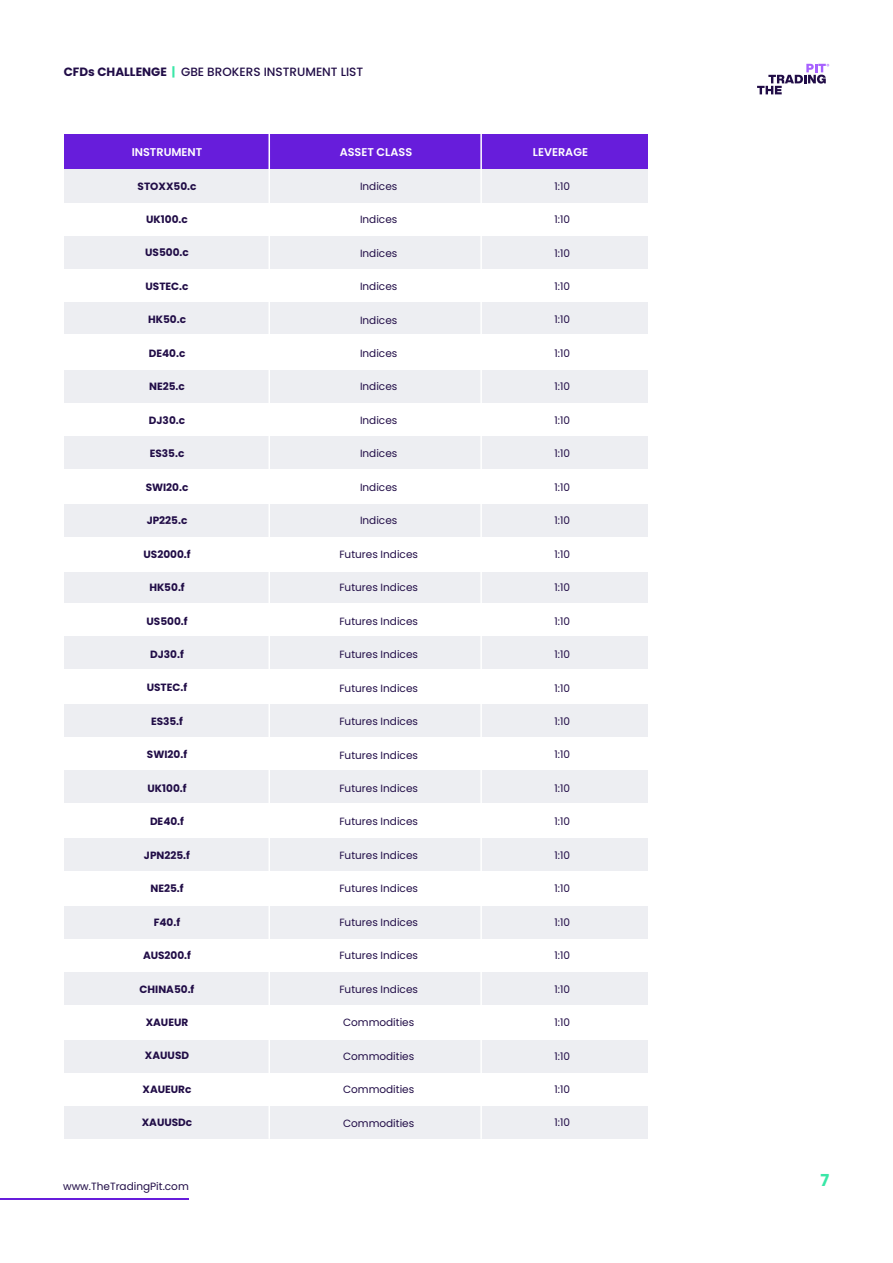
<style>
.page{position:relative;width:893px;height:1263px;background:#fff}
.page>*{position:absolute;margin:0;border:0;box-sizing:border-box;transform-origin:0 0}
.t1{font:700 16.5px "Poppins";color:#3ae7a7}
.t2{font:500 12px "Poppins";color:#210d47}
.t3{font:600 11.25px "Poppins";color:#fff}
.t4{font:10.5px "Poppins";color:#210d47}
.t5{font:700 10.5px "Poppins";color:#210d47}
.s1{font-weight:700}
.s2{font-weight:700;color:#3ae7a7}
</style>
<div class="page">
<svg style="left:757px;top:64px;width:72px;height:30px"></svg>
<hr style="left:0;top:1198px;width:189px;height:1px;background:#671ddb">
<div style="left:64px;top:370px;width:583px;height:33px;background:#edeef2"></div>
<div style="left:64px;top:704px;width:583px;height:33px;background:#edeef2"></div>
<div style="left:64px;top:1040px;width:583px;height:33px;background:#edeef2"></div>
<div style="left:64px;top:504px;width:583px;height:32px;background:#edeef2"></div>
<div style="left:64px;top:838px;width:583px;height:33px;background:#edeef2"></div>
<div style="left:64px;top:436px;width:583px;height:32px;background:#edeef2"></div>
<div style="left:64px;top:770px;width:583px;height:33px;background:#edeef2"></div>
<div style="left:64px;top:1106px;width:583px;height:33px;background:#edeef2"></div>
<div style="left:64px;top:169px;width:583px;height:33px;background:#edeef2"></div>
<div style="left:64px;top:236px;width:583px;height:33px;background:#edeef2"></div>
<div style="left:64px;top:570px;width:583px;height:33px;background:#edeef2"></div>
<div style="left:64px;top:906px;width:583px;height:33px;background:#edeef2"></div>
<div style="left:64px;top:301px;width:583px;height:33px;background:#edeef2"></div>
<div style="left:64px;top:636px;width:583px;height:33px;background:#edeef2"></div>
<div style="left:64px;top:972px;width:583px;height:33px;background:#edeef2"></div>
<div style="left:64px;top:537px;width:583px;height:35px;background:#fff"></div>
<div style="left:64px;top:134px;width:583px;height:34px;background:#671ddb"></div>
<hr style="left:269px;top:134px;width:1px;height:1005px;background:#fff">
<hr style="left:480px;top:134px;width:2px;height:1005px;background:#fff">
<p class="t2" style="left:64px;top:65px;width:301px"><span class="s1">CFDs CHALLENGE</span> <span class="s2">|</span> GBE BROKERS INSTRUMENT LIST</p>
<p class="t3" style="left:132px;top:145px;width:72px">INSTRUMENT</p>
<p class="t5" style="left:138px;top:180px;width:60px">STOXX50.c</p>
<p class="t5" style="left:146px;top:213px;width:43px">UK100.c</p>
<p class="t5" style="left:145px;top:247px;width:45px">US500.c</p>
<p class="t5" style="left:146px;top:280px;width:45px">USTEC.c</p>
<p class="t5" style="left:148px;top:314px;width:39px">HK50.c</p>
<p class="t5" style="left:149px;top:347px;width:38px">DE40.c</p>
<p class="t5" style="left:149px;top:381px;width:37px">NE25.c</p>
<p class="t5" style="left:149px;top:414px;width:38px">DJ30.c</p>
<p class="t5" style="left:150px;top:447px;width:36px">ES35.c</p>
<p class="t5" style="left:146px;top:481px;width:44px">SWI20.c</p>
<p class="t5" style="left:147px;top:514px;width:42px">JP225.c</p>
<p class="t5" style="left:143px;top:548px;width:49px">US2000.f</p>
<p class="t5" style="left:149px;top:581px;width:37px">HK50.f</p>
<p class="t5" style="left:146px;top:615px;width:43px">US500.f</p>
<p class="t5" style="left:150px;top:648px;width:35px">DJ30.f</p>
<p class="t5" style="left:147px;top:682px;width:42px">USTEC.f</p>
<p class="t5" style="left:151px;top:715px;width:34px">ES35.f</p>
<p class="t5" style="left:147px;top:748px;width:42px">SWI20.f</p>
<p class="t5" style="left:147px;top:782px;width:41px">UK100.f</p>
<p class="t5" style="left:150px;top:815px;width:36px">DE40.f</p>
<p class="t5" style="left:144px;top:849px;width:48px">JPN225.f</p>
<p class="t5" style="left:150px;top:882px;width:35px">NE25.f</p>
<p class="t5" style="left:154px;top:916px;width:28px">F40.f</p>
<p class="t5" style="left:143px;top:949px;width:50px">AUS200.f</p>
<p class="t5" style="left:140px;top:983px;width:56px">CHINA50.f</p>
<p class="t5" style="left:146px;top:1016px;width:44px">XAUEUR</p>
<p class="t5" style="left:145px;top:1050px;width:46px">XAUUSD</p>
<p class="t5" style="left:143px;top:1083px;width:50px">XAUEURc</p>
<p class="t5" style="left:142px;top:1116px;width:52px">XAUUSDc</p>
<p class="t4" style="left:63px;top:1181px;width:127px">www.TheTradingPit.com</p>
<p class="t3" style="left:340px;top:145px;width:74px">ASSET CLASS</p>
<p class="t3" style="left:533px;top:145px;width:57px">LEVERAGE</p>
<p class="t4" style="left:360px;top:180px;width:39px">Indices</p>
<p class="t4" style="left:360px;top:213px;width:39px">Indices</p>
<p class="t4" style="left:360px;top:247px;width:39px">Indices</p>
<p class="t4" style="left:360px;top:280px;width:39px">Indices</p>
<p class="t4" style="left:360px;top:314px;width:39px">Indices</p>
<p class="t4" style="left:360px;top:347px;width:39px">Indices</p>
<p class="t4" style="left:360px;top:381px;width:39px">Indices</p>
<p class="t4" style="left:360px;top:414px;width:39px">Indices</p>
<p class="t4" style="left:360px;top:448px;width:39px">Indices</p>
<p class="t4" style="left:360px;top:481px;width:39px">Indices</p>
<p class="t4" style="left:360px;top:514px;width:39px">Indices</p>
<p class="t4" style="left:339px;top:548px;width:80px">Futures Indices</p>
<p class="t4" style="left:339px;top:581px;width:80px">Futures Indices</p>
<p class="t4" style="left:339px;top:615px;width:80px">Futures Indices</p>
<p class="t4" style="left:339px;top:648px;width:80px">Futures Indices</p>
<p class="t4" style="left:339px;top:682px;width:80px">Futures Indices</p>
<p class="t4" style="left:339px;top:715px;width:80px">Futures Indices</p>
<p class="t4" style="left:339px;top:749px;width:80px">Futures Indices</p>
<p class="t4" style="left:339px;top:782px;width:80px">Futures Indices</p>
<p class="t4" style="left:339px;top:816px;width:80px">Futures Indices</p>
<p class="t4" style="left:339px;top:849px;width:80px">Futures Indices</p>
<p class="t4" style="left:339px;top:882px;width:80px">Futures Indices</p>
<p class="t4" style="left:339px;top:916px;width:80px">Futures Indices</p>
<p class="t4" style="left:339px;top:949px;width:80px">Futures Indices</p>
<p class="t4" style="left:339px;top:983px;width:80px">Futures Indices</p>
<p class="t4" style="left:343px;top:1016px;width:73px">Commodities</p>
<p class="t4" style="left:343px;top:1050px;width:73px">Commodities</p>
<p class="t4" style="left:343px;top:1083px;width:73px">Commodities</p>
<p class="t4" style="left:343px;top:1117px;width:73px">Commodities</p>
<p class="t4" style="left:554px;top:180px;width:17px">1:10</p>
<p class="t4" style="left:554px;top:213px;width:17px">1:10</p>
<p class="t4" style="left:554px;top:247px;width:17px">1:10</p>
<p class="t4" style="left:554px;top:280px;width:17px">1:10</p>
<p class="t4" style="left:554px;top:314px;width:17px">1:10</p>
<p class="t4" style="left:554px;top:347px;width:17px">1:10</p>
<p class="t4" style="left:554px;top:381px;width:17px">1:10</p>
<p class="t4" style="left:554px;top:414px;width:17px">1:10</p>
<p class="t4" style="left:554px;top:447px;width:17px">1:10</p>
<p class="t4" style="left:554px;top:481px;width:17px">1:10</p>
<p class="t4" style="left:554px;top:514px;width:17px">1:10</p>
<p class="t4" style="left:554px;top:548px;width:17px">1:10</p>
<p class="t4" style="left:554px;top:581px;width:17px">1:10</p>
<p class="t4" style="left:554px;top:615px;width:17px">1:10</p>
<p class="t4" style="left:554px;top:648px;width:17px">1:10</p>
<p class="t4" style="left:554px;top:682px;width:17px">1:10</p>
<p class="t4" style="left:554px;top:715px;width:17px">1:10</p>
<p class="t4" style="left:554px;top:749px;width:17px">1:10</p>
<p class="t4" style="left:554px;top:782px;width:17px">1:10</p>
<p class="t4" style="left:554px;top:815px;width:17px">1:10</p>
<p class="t4" style="left:554px;top:849px;width:17px">1:10</p>
<p class="t4" style="left:554px;top:882px;width:17px">1:10</p>
<p class="t4" style="left:554px;top:916px;width:17px">1:10</p>
<p class="t4" style="left:554px;top:949px;width:17px">1:10</p>
<p class="t4" style="left:554px;top:983px;width:17px">1:10</p>
<p class="t4" style="left:554px;top:1016px;width:17px">1:10</p>
<p class="t4" style="left:554px;top:1050px;width:17px">1:10</p>
<p class="t4" style="left:554px;top:1083px;width:17px">1:10</p>
<p class="t4" style="left:554px;top:1117px;width:17px">1:10</p>
<h1 class="t1" style="left:820px;top:1170px;width:10px">7</h1>
</div>
